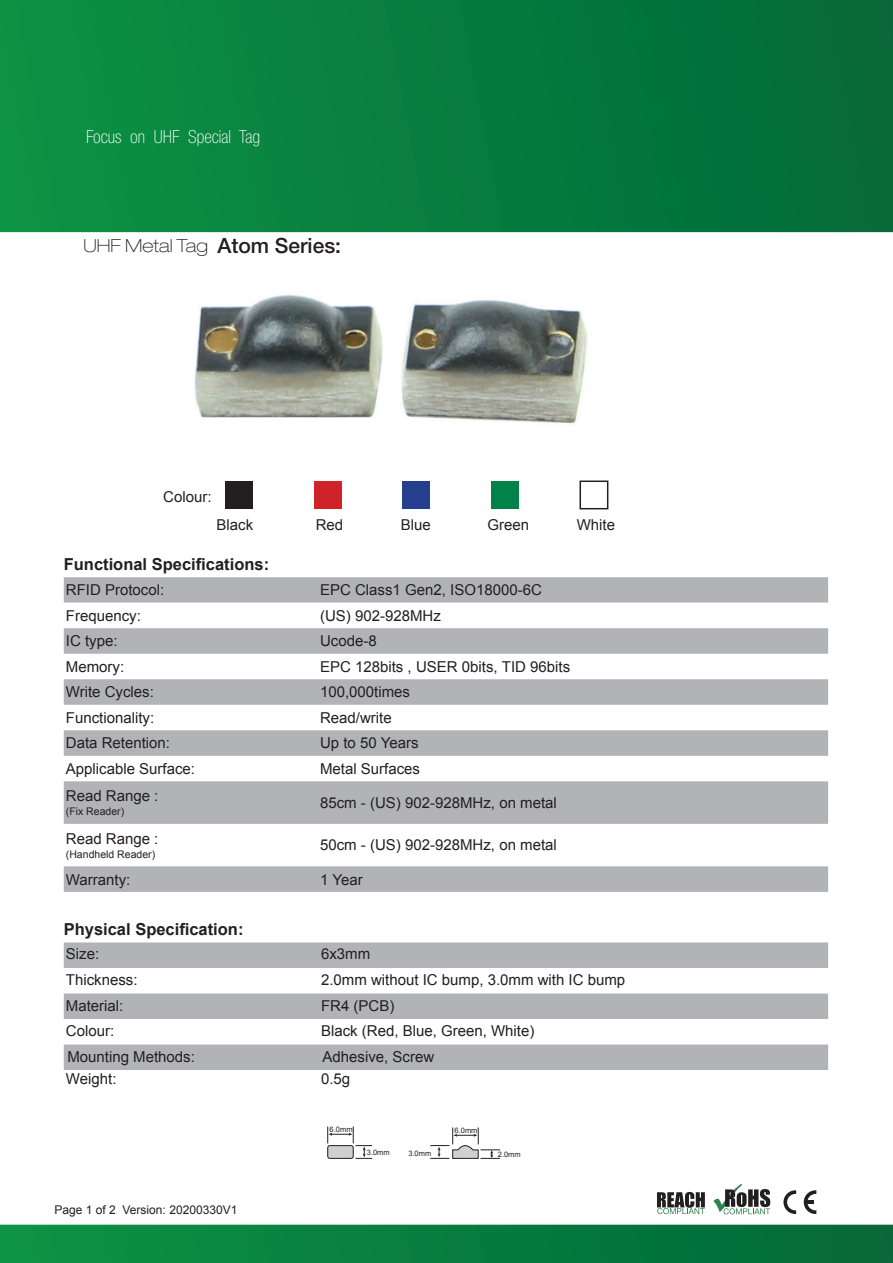
<style>
.page{position:relative;width:893px;height:1263px;background:#fff}
.page>*{position:absolute;margin:0;border:0;box-sizing:border-box;transform-origin:0 0}
.t1{font:500 21px "Helvetica Neue LT Pro";color:#231f20}
.t2{font:100 condensed 18px "Helvetica Neue LT Pro";color:#fff}
.t3{font:100 expanded 18px "Helvetica Neue LT Pro";color:#231f20}
.t4{font:700 16.5px "Arial";color:#231f20}
.t5{font:15px "Arial";color:#231f20}
.t6{font:12px "Arial";color:#231f20}
.t7{font:10.5px "Arial";color:#231f20}
.t8{font:7.5px "Arial";color:#231f20}
</style>
<div class="page">
<img style="left:194px;top:294px;width:394px;height:130px">
<svg style="left:0;top:0;width:893px;height:232px;background:#067d3e"></svg>
<svg style="left:0;top:1225px;width:893px;height:38px;background:#067d3e"></svg>
<svg style="left:64px;top:577px;width:764px;height:26px;background:#b3b4b8"></svg>
<svg style="left:64px;top:628px;width:764px;height:264px;fill:#b2b3b7"></svg>
<div style="left:64px;top:942px;width:764px;height:26px;background:#b2b3b7"></div>
<svg style="left:64px;top:993px;width:764px;height:77px;fill:#b2b3b7"></svg>
<div style="left:225px;top:481px;width:28px;height:28px;background:#231f20"></div>
<div style="left:314px;top:481px;width:27px;height:28px;background:#d1232a"></div>
<div style="left:403px;top:481px;width:27px;height:28px;background:#253f8e"></div>
<div style="left:491px;top:481px;width:28px;height:28px;background:#018249"></div>
<div style="left:579px;top:480px;width:29px;height:29px;border:2px solid #231f20"></div>
<svg style="left:783px;top:1190px;width:13px;height:24px"></svg>
<svg style="left:804px;top:1190px;width:12px;height:24px"></svg>
<svg style="left:713px;top:1184px;width:57px;height:30px"></svg>
<svg style="left:657px;top:1192px;width:48px;height:22px"></svg>
<svg style="left:327px;top:1126px;width:173px;height:33px"></svg>
<p class="t2" style="left:86px;top:127px;width:175px">Focus on UHF Special Tag</p>
<p class="t3" style="left:83px;top:235px;width:126px">UHF Metal Tag</p>
<h1 class="t1" style="left:217px;top:233px;width:125px">Atom Series:</h1>
<p class="t5" style="left:163px;top:487px;width:50px">Colour:</p>
<p class="t5" style="left:217px;top:515px;width:38px">Black</p>
<p class="t5" style="left:316px;top:515px;width:29px">Red</p>
<p class="t5" style="left:401px;top:515px;width:32px">Blue</p>
<p class="t5" style="left:487px;top:515px;width:43px">Green</p>
<p class="t5" style="left:577px;top:515px;width:40px">White</p>
<p class="t4" style="left:64px;top:553px;width:207px">Functional Specifications:</p>
<p class="t5" style="left:66px;top:580px;width:100px">RFID Protocol:</p>
<p class="t5" style="left:320px;top:580px;width:223px">EPC Class1 Gen2, ISO18000-6C</p>
<p class="t5" style="left:66px;top:606px;width:77px">Frequency:</p>
<p class="t5" style="left:320px;top:606px;width:122px">(US) 902-928MHz</p>
<p class="t5" style="left:66px;top:631px;width:53px">IC type:</p>
<p class="t5" style="left:320px;top:631px;width:58px">Ucode-8</p>
<p class="t5" style="left:66px;top:657px;width:60px">Memory:</p>
<p class="t5" style="left:320px;top:657px;width:252px">EPC 128bits , USER 0bits, TID 96bits</p>
<p class="t5" style="left:66px;top:682px;width:90px">Write Cycles:</p>
<p class="t5" style="left:320px;top:682px;width:92px">100,000times</p>
<p class="t5" style="left:66px;top:708px;width:90px">Functionality:</p>
<p class="t5" style="left:320px;top:708px;width:73px">Read/write</p>
<p class="t5" style="left:66px;top:733px;width:106px">Data Retention:</p>
<p class="t5" style="left:320px;top:733px;width:100px">Up to 50 Years</p>
<p class="t5" style="left:66px;top:759px;width:131px">Applicable Surface:</p>
<p class="t5" style="left:320px;top:759px;width:102px">Metal Surfaces</p>
<p class="t5" style="left:66px;top:786px;width:94px">Read Range :</p>
<p class="t7" style="left:66px;top:805px;width:60px">(Fix Reader)</p>
<p class="t5" style="left:320px;top:793px;width:238px">85cm - (US) 902-928MHz, on metal</p>
<p class="t5" style="left:66px;top:829px;width:94px">Read Range :</p>
<p class="t7" style="left:66px;top:847px;width:91px">(Handheld Reader)</p>
<p class="t5" style="left:320px;top:835px;width:238px">50cm - (US) 902-928MHz, on metal</p>
<p class="t5" style="left:66px;top:869px;width:66px">Warranty:</p>
<p class="t5" style="left:320px;top:869px;width:44px">1 Year</p>
<p class="t4" style="left:64px;top:918px;width:181px">Physical Specification:</p>
<p class="t5" style="left:66px;top:944px;width:35px">Size:</p>
<p class="t5" style="left:321px;top:944px;width:51px">6x3mm</p>
<p class="t5" style="left:66px;top:970px;width:73px">Thickness:</p>
<p class="t5" style="left:321px;top:970px;width:306px">2.0mm without IC bump, 3.0mm with IC bump</p>
<p class="t5" style="left:66px;top:995px;width:59px">Material:</p>
<p class="t5" style="left:321px;top:995px;width:75px">FR4 (PCB)</p>
<p class="t5" style="left:66px;top:1021px;width:50px">Colour:</p>
<p class="t5" style="left:321px;top:1021px;width:215px">Black (Red, Blue, Green, White)</p>
<p class="t5" style="left:67px;top:1047px;width:129px">Mounting Methods:</p>
<p class="t5" style="left:322px;top:1047px;width:113px">Adhesive, Screw</p>
<p class="t5" style="left:66px;top:1068px;width:52px">Weight:</p>
<p class="t5" style="left:321px;top:1068px;width:31px">0.5g</p>
<p class="t6" style="left:55px;top:1202px;width:184px">Page 1 of 2 Version: 20200330V1</p>
<p class="t8" style="left:330px;top:1124px;width:24px">6.0mm</p>
<p class="t8" style="left:455px;top:1125px;width:24px">6.0mm</p>
<p class="t8" style="left:367px;top:1147px;width:24px">3.0mm</p>
<p class="t8" style="left:498px;top:1149px;width:24px">2.0mm</p>
<p class="t8" style="left:408px;top:1148px;width:24px">3.0mm</p>
</div>
